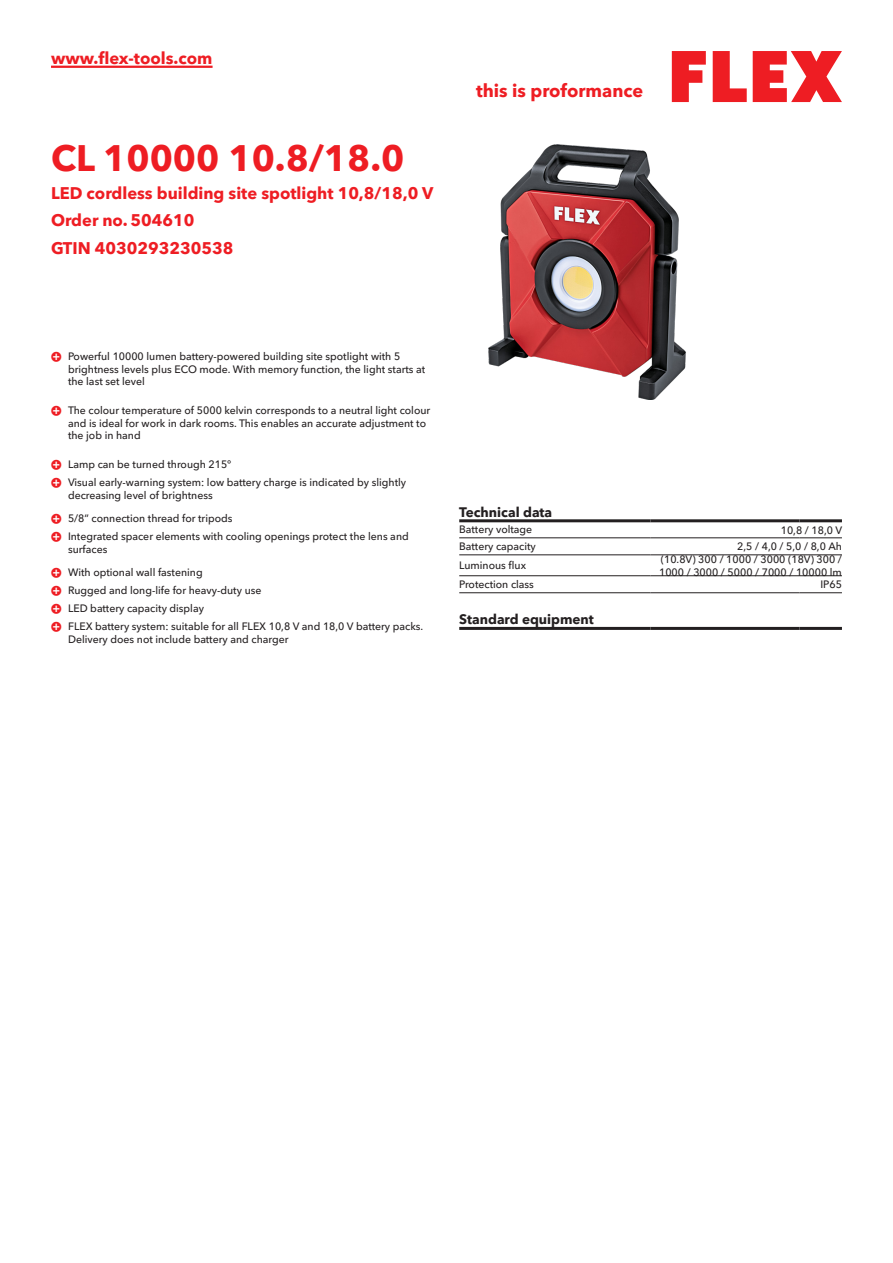
<style>
.page{position:relative;width:893px;height:1263px;background:#fff}
.page>*{position:absolute;margin:0;border:0;box-sizing:border-box;transform-origin:0 0}
.CB_AF_Product-name{font:700 36px "Avenir Next W1 G";color:#ee1d23}
.t1{font:700 18px "Avenir Next W1 G";color:#ee1d23}
.CB_AF_Product-short{font:700 16.5px "Avenir Next W1 G";color:#ee1d23}
.CB_AF_Order-number{font:700 16.5px "Avenir Next W1 G";color:#ee1d23}
.CB_AF_Table-headline{font:700 13.5px "Avenir Next W1 G";color:#231f20}
.CB_AF_Table-specific{font:500 10.5px/12.6px "Avenir Next W1 G";color:#231f20}
</style>
<div class="page">
<svg style="left:672px;top:51px;width:34px;height:51px"></svg>
<svg style="left:713px;top:51px;width:34px;height:51px"></svg>
<svg style="left:753px;top:51px;width:89px;height:51px"></svg>
<hr style="left:51px;top:66px;width:162px;height:2px;background:#ee1d23">
<img style="left:488px;top:144px;width:198px;height:255px">
<hr style="left:459px;top:538px;width:192px;height:1px;background:#231f20">
<hr style="left:651px;top:538px;width:148px;height:1px;background:#231f20">
<hr style="left:799px;top:538px;width:43px;height:1px;background:#231f20">
<hr style="left:459px;top:555px;width:192px;height:1px;background:#231f20">
<hr style="left:651px;top:555px;width:148px;height:1px;background:#231f20">
<hr style="left:799px;top:555px;width:43px;height:1px;background:#231f20">
<hr style="left:459px;top:575px;width:192px;height:1px;background:#231f20">
<hr style="left:651px;top:575px;width:148px;height:1px;background:#231f20">
<hr style="left:799px;top:575px;width:43px;height:1px;background:#231f20">
<hr style="left:459px;top:592px;width:192px;height:1px;background:#231f20">
<hr style="left:651px;top:592px;width:148px;height:1px;background:#231f20">
<hr style="left:799px;top:592px;width:43px;height:1px;background:#231f20">
<hr style="left:459px;top:519px;width:192px;height:3px;background:#231f20">
<hr style="left:651px;top:519px;width:148px;height:3px;background:#231f20">
<hr style="left:799px;top:519px;width:43px;height:3px;background:#231f20">
<hr style="left:459px;top:627px;width:192px;height:3px;background:#231f20">
<hr style="left:651px;top:627px;width:148px;height:3px;background:#231f20">
<hr style="left:799px;top:627px;width:43px;height:3px;background:#231f20">
<h3 class="CB_AF_Product-short" style="left:51px;top:45px;width:163px">www.flex-tools.com</h3>
<p class="CB_AF_Product-name" style="left:51px;top:130px;width:355px">CL 10000 10.8/18.0</p>
<p class="CB_AF_Product-short" style="left:51px;top:180px;width:384px">LED cordless building site spotlight 10,8/18,0 V</p>
<p class="CB_AF_Order-number" style="left:51px;top:207px;width:145px">Order no. 504610</p>
<p class="CB_AF_Order-number" style="left:51px;top:235px;width:184px">GTIN 4030293230538</p>
<h2 class="t1" style="left:476px;top:77px;width:169px">this is proformance</h2>
<p class="CB_AF_Table-specific" style="left:68px;top:349px;width:359px">Powerful 10000 lumen battery-powered building site spotlight with 5 brightness levels plus ECO mode. With memory function, the light starts at the last set level</p>
<p class="CB_AF_Table-specific" style="left:68px;top:403px;width:364px">The colour temperature of 5000 kelvin corresponds to a neutral light colour and is ideal for work in dark rooms. This enables an accurate adjustment to the job in hand</p>
<p class="CB_AF_Table-specific" style="left:68px;top:457px;width:165px">Lamp can be turned through 215°</p>
<p class="CB_AF_Table-specific" style="left:68px;top:475px;width:340px">Visual early-warning system: low battery charge is indicated by slightly decreasing level of brightness</p>
<p class="CB_AF_Table-specific" style="left:68px;top:511px;width:166px">5/8” connection thread for tripods</p>
<p class="CB_AF_Table-specific" style="left:68px;top:529px;width:342px">Integrated spacer elements with cooling openings protect the lens and surfaces</p>
<p class="CB_AF_Table-specific" style="left:68px;top:565px;width:136px">With optional wall fastening</p>
<p class="CB_AF_Table-specific" style="left:68px;top:583px;width:195px">Rugged and long-life for heavy-duty use</p>
<p class="CB_AF_Table-specific" style="left:68px;top:601px;width:137px">LED battery capacity display</p>
<p class="CB_AF_Table-specific" style="left:68px;top:619px;width:357px">FLEX battery system: suitable for all FLEX 10,8 V and 18,0 V battery packs.<br>Delivery does not include battery and charger</p>
<p class="CB_AF_Table-headline" style="left:459px;top:501px;width:94px">Technical data</p>
<p class="CB_AF_Table-specific" style="left:459px;top:522px;width:75px">Battery voltage</p>
<p class="CB_AF_Table-specific" style="left:781px;top:523px;width:63px">10,8 / 18,0 V</p>
<p class="CB_AF_Table-specific" style="left:459px;top:539px;width:78px">Battery capacity</p>
<p class="CB_AF_Table-specific" style="left:737px;top:539px;width:106px">2,5 / 4,0 / 5,0 / 8,0 Ah</p>
<p class="CB_AF_Table-specific" style="left:459px;top:558px;width:68px">Luminous flux</p>
<p class="CB_AF_Table-specific" style="left:659px;top:552px;width:184px">(10.8V) 300 / 1000 / 3000 (18V) 300 /<br>1000 / 3000 / 5000 / 7000 / 10000 lm</p>
<p class="CB_AF_Table-specific" style="left:459px;top:577px;width:76px">Protection class</p>
<p class="CB_AF_Table-specific" style="left:820px;top:577px;width:23px">IP65</p>
<p class="CB_AF_Table-headline" style="left:459px;top:608px;width:136px">Standard equipment</p>
</div>
